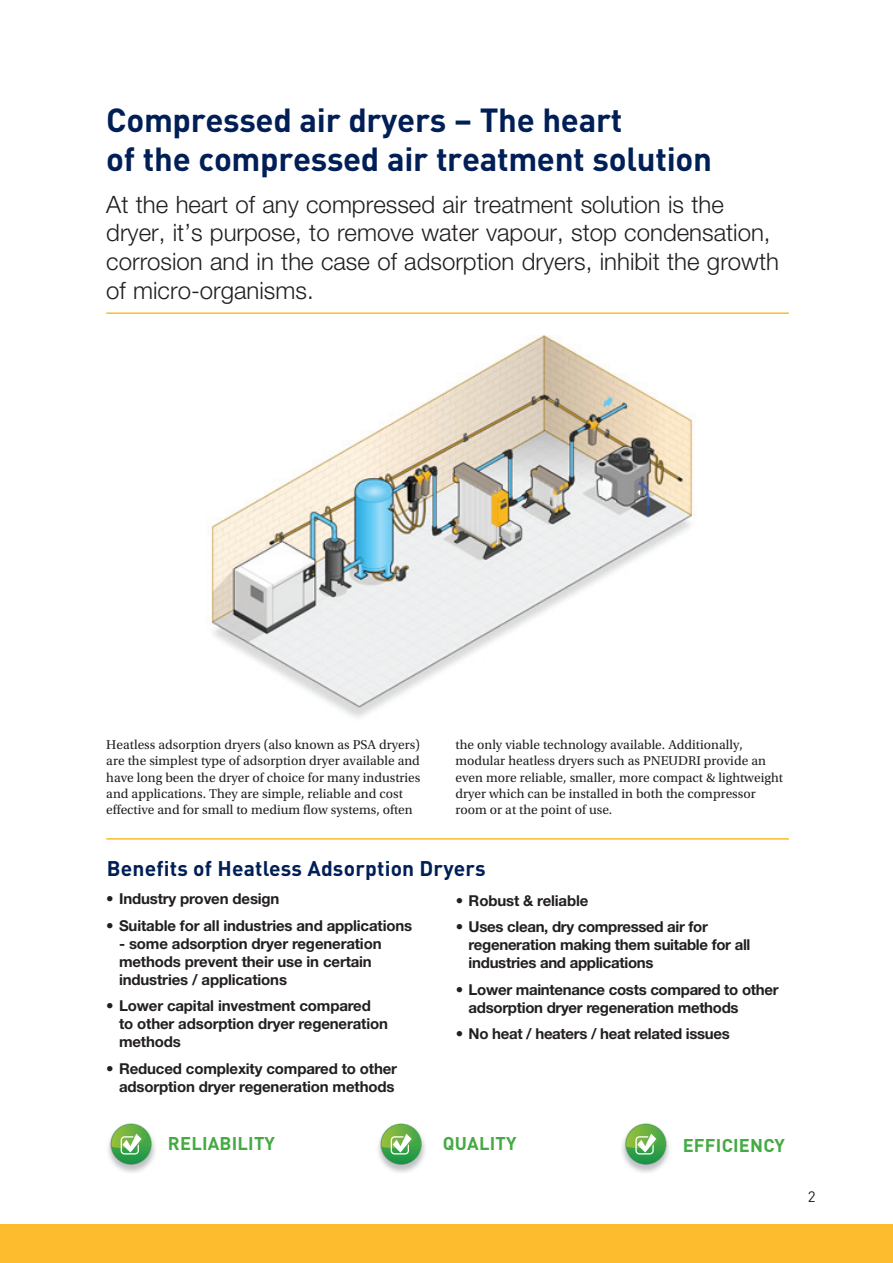
<style>
.page{position:relative;width:893px;height:1263px;background:#fff}
.page>*{position:absolute;margin:0;border:0;box-sizing:border-box;transform-origin:0 0}
.t1{font:700 33px/39.6px "DINOT";letter-spacing:-.01em;color:#001f56}
.t2{font:300 24px/28.8px "Helvetica Neue LT Std";color:#231f20}
.t3{font:700 21px "DINOT";letter-spacing:.01em;color:#001f56}
.t4{font:700 18.3px "DINOT";letter-spacing:.01em;color:#44aa42}
.t5{font:700 15px/18px "Helvetica Neue LT Std";letter-spacing:-.01em;color:#231f20}
.t6{font:15px "DINOT";color:#231f20}
.t7{font:13.5px/16.2px "Utopia Std";color:#231f20}
</style>
<div class="page">
<hr style="left:106px;top:312px;width:683px;height:2px;background:#fdbb2e">
<hr style="left:106px;top:838px;width:683px;height:2px;background:#fdbb2e">
<img style="left:622px;top:1136px;width:47px;height:37px">
<svg style="left:625px;top:1123px;width:42px;height:42px"></svg>
<svg style="left:626px;top:1124px;width:40px;height:40px"></svg>
<svg style="left:626px;top:1124px;width:37px;height:30px"></svg>
<img style="left:378px;top:1133px;width:47px;height:40px">
<svg style="left:380px;top:1123px;width:42px;height:42px"></svg>
<svg style="left:381px;top:1124px;width:40px;height:40px"></svg>
<svg style="left:382px;top:1124px;width:37px;height:30px"></svg>
<img style="left:108px;top:1133px;width:47px;height:40px">
<svg style="left:110px;top:1123px;width:42px;height:42px"></svg>
<svg style="left:111px;top:1124px;width:40px;height:40px"></svg>
<svg style="left:112px;top:1124px;width:37px;height:30px"></svg>
<img style="left:208px;top:336px;width:487px;height:382px">
<div style="left:0;top:1225px;width:893px;height:38px;background:#fdbb2e"></div>
<h1 class="t1" style="left:106px;top:98px;width:607px">Compressed air dryers – The heart<br>of the compressed air treatment solution</h1>
<h2 class="t2" style="left:106px;top:189px;width:674px">At the heart of any compressed air treatment solution is the dryer, it’s purpose, to remove water vapour, stop condensation, corrosion and in the case of adsorption dryers, inhibit the growth of micro-organisms.</h2>
<p class="t7" style="left:106px;top:737px;width:316px">Heatless adsorption dryers (also known as PSA dryers) are the simplest type of adsorption dryer available and have long been the dryer of choice for many industries and applications. They are simple, reliable and cost effective and for small to medium flow systems, often</p>
<p class="t7" style="left:455px;top:737px;width:329px">the only viable technology available. Additionally, modular heatless dryers such as PNEUDRI provide an even more reliable, smaller, more compact &amp; lightweight dryer which can be installed in both the compressor room or at the point of use.</p>
<h3 class="t3" style="left:107px;top:854px;width:380px">Benefits of Heatless Adsorption Dryers</h3>
<p class="t5" style="left:106px;top:889px;width:175px">• Industry proven design</p>
<p class="t5" style="left:106px;top:916px;width:307px">• Suitable for all industries and applications</p>
<p class="t5" style="left:119px;top:934px;width:264px">- some adsorption dryer regeneration methods prevent their use in certain industries / applications</p>
<p class="t5" style="left:119px;top:996px;width:270px;text-indent:-13px">• Lower capital investment compared to other adsorption dryer regeneration methods</p>
<p class="t5" style="left:106px;top:1059px;width:292px;text-align:right">• Reduced complexity compared to other adsorption dryer regeneration methods</p>
<p class="t5" style="left:456px;top:891px;width:134px">• Robust &amp; reliable</p>
<p class="t5" style="left:469px;top:917px;width:283px;text-indent:-13px">• Uses clean, dry compressed air for regeneration making them suitable for all industries and applications</p>
<p class="t5" style="left:469px;top:980px;width:311px;text-indent:-13px">• Lower maintenance costs compared to other adsorption dryer regeneration methods</p>
<p class="t5" style="left:456px;top:1024px;width:275px">• No heat / heaters / heat related issues</p>
<p class="t4" style="left:168px;top:1131px;width:109px">RELIABILITY</p>
<p class="t4" style="left:443px;top:1131px;width:75px">QUALITY</p>
<p class="t4" style="left:683px;top:1133px;width:104px">EFFICIENCY</p>
<p class="t6" style="left:808px;top:1186px;width:9px">2</p>
</div>
